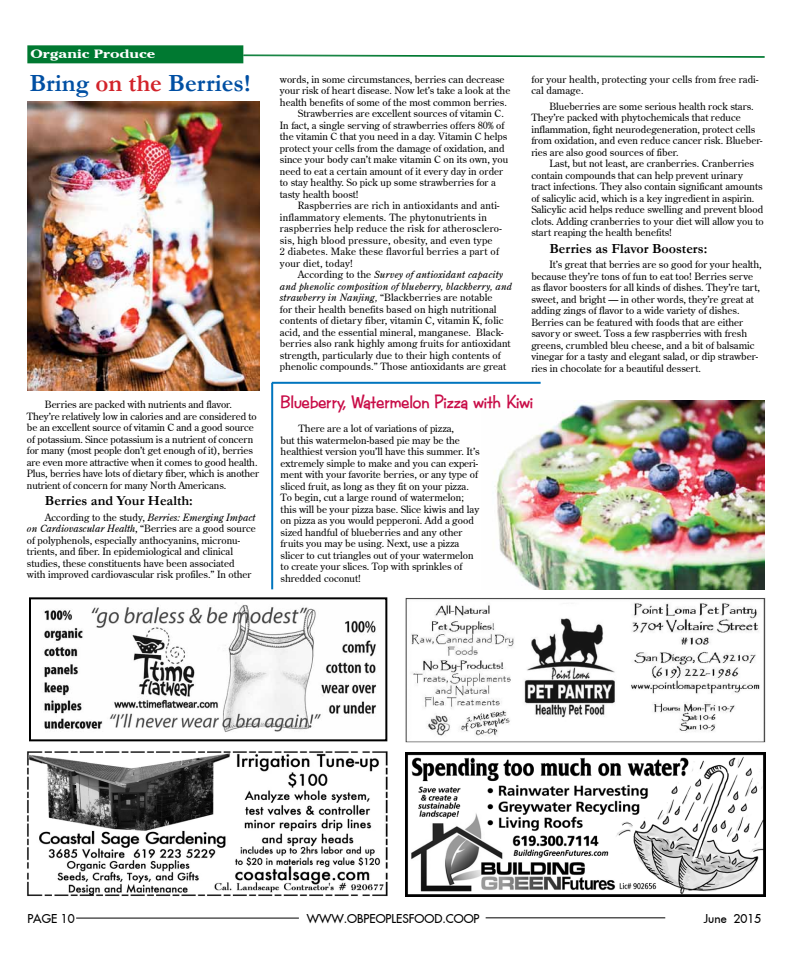
<style>
.page{position:relative;width:792px;height:972px;background:#fff}
.page>*{position:absolute;margin:0;border:0;box-sizing:border-box;transform-origin:0 0}
.t1{font:700 25px "Garamond";color:#004fa3}
.t2{font:700 18px "CAC Futura Casual";color:#c80c47}
.t3{font:700 14px "Garamond";color:#000}
.t4{font:12px "Fujiyama 2 Plain";color:#000}
.t5{font:700 12px "Cheltenham IT Cby BT";color:#fff;scale:1.3 1}
.t6{font:10px/11.5px "Centurion Old";color:#000}
.t7{font:10px "Centurion Old";letter-spacing:.02em;color:#000}
.t8{font:italic 10px "Centurion Old";letter-spacing:.01em;color:#000}
.s1{color:#d2232a}
.s2{font-style:italic}
.s3{font-style:normal}
</style>
<div class="page">
<img style="left:496px;top:401px;width:268px;height:188px">
<hr style="left:76px;top:918px;width:223px;height:1px;background:#000">
<hr style="left:486px;top:917px;width:179px;height:1px;background:#000">
<div style="left:27px;top:45px;width:216px;height:18px;background:#007931;border:2px solid #007931"></div>
<svg style="left:243px;top:54px;width:522px;height:3px"></svg>
<img style="left:27px;top:752px;width:361px;height:144px">
<img style="left:405px;top:752px;width:360px;height:144px">
<img style="left:44px;top:604px;width:332px;height:128px">
<div style="left:29px;top:597px;width:358px;height:144px;border:2px solid #000"></div>
<img style="left:405px;top:598px;width:360px;height:145px">
<hr style="left:272px;top:382px;width:269px;height:2px;background:#0075be">
<hr style="left:271px;top:383px;width:2px;height:206px;background:#0075be">
<img style="left:27px;top:101px;width:232px;height:290px">
<p class="t5" style="left:30px;top:47px;width:98px">Organic Produce</p>
<h1 class="t1" style="left:29px;top:66px;width:223px">Bring <span class="s1">on the</span> Berries!</h1>
<p class="t6" style="left:27px;top:398px;width:234px;text-indent:18px">Berries are packed with nutrients and flavor.<br>They’re relatively low in calories and are considered to be an excellent source of vitamin C and a good source of potassium. Since potassium is a nutrient of concern for many (most people don’t get enough of it), berries are even more attractive when it comes to good health.<br>Plus, berries have lots of dietary fiber, which is another nutrient of concern for many North Americans.</p>
<h3 class="t3" style="left:45px;top:491px;width:149px">Berries and Your Health:</h3>
<p class="t6" style="left:27px;top:511px;width:230px;text-indent:18px">According to the study, <span class="s2">Berries: Emerging Impact on Cardiovascular Health</span>, “Berries are a good source of polyphenols, especially anthocyanins, micronu&shy;trients, and fiber. In epidemiological and clinical studies, these constituents have been associated<br>with improved cardiovascular risk profiles.” In other</p>
<p class="t6" style="left:280px;top:73px;width:226px">words, in some circumstances, berries can decrease</p>
<p class="t6" style="left:280px;top:84px;width:232px">your risk of heart disease. Now let’s take a look at the</p>
<p class="t6" style="left:280px;top:96px;width:229px">health benefits of some of the most common berries.</p>
<p class="t6" style="left:298px;top:107px;width:208px">Strawberries are excellent sources of vitamin C.</p>
<p class="t6" style="left:280px;top:119px;width:226px">In fact, a single serving of strawberries offers 80% of</p>
<p class="t6" style="left:280px;top:130px;width:229px">the vitamin C that you need in a day. Vitamin C helps</p>
<p class="t6" style="left:280px;top:142px;width:226px">protect your cells from the damage of oxidation, and</p>
<p class="t6" style="left:280px;top:153px;width:230px">since your body can’t make vitamin C on its own, you</p>
<p class="t6" style="left:280px;top:165px;width:225px">need to eat a certain amount of it every day in order</p>
<p class="t6" style="left:280px;top:176px;width:217px">to stay healthy. So pick up some strawberries for a</p>
<p class="t6" style="left:280px;top:188px;width:80px">tasty health boost!</p>
<p class="t7" style="left:298px;top:199px;width:203px">Raspberries are rich in antioxidants and anti-</p>
<p class="t7" style="left:280px;top:211px;width:209px">inflammatory elements. The phytonutrients in</p>
<p class="t7" style="left:280px;top:222px;width:223px">raspberries help reduce the risk for atherosclero-</p>
<p class="t7" style="left:280px;top:234px;width:214px">sis, high blood pressure, obesity, and even type</p>
<p class="t7" style="left:280px;top:245px;width:221px">2 diabetes. Make these flavorful berries a part of</p>
<p class="t7" style="left:280px;top:257px;width:74px">your diet, today!</p>
<p class="t8" style="left:298px;top:268px;width:206px"><span class="s3">According to the</span> Survey of antioxidant capacity</p>
<p class="t8" style="left:280px;top:280px;width:233px">and phenolic composition of blueberry, blackberry, and</p>
<p class="t6" style="left:280px;top:291px;width:214px"><span class="s2">strawberry in Nanjing,</span> “Blackberries are notable</p>
<p class="t6" style="left:280px;top:303px;width:218px">for their health benefits based on high nutritional</p>
<p class="t6" style="left:280px;top:314px;width:225px">contents of dietary fiber, vitamin C, vitamin K, folic</p>
<p class="t6" style="left:280px;top:326px;width:225px">acid, and the essential mineral, manganese. Black-</p>
<p class="t6" style="left:280px;top:337px;width:232px">berries also rank highly among fruits for antioxidant</p>
<p class="t6" style="left:280px;top:349px;width:222px">strength, particularly due to their high contents of</p>
<p class="t6" style="left:280px;top:360px;width:228px">phenolic compounds.” Those antioxidants are great</p>
<p class="t6" style="left:531px;top:73px;width:229px">for your health, protecting your cells from free radi&shy;cal damage.</p>
<p class="t6" style="left:531px;top:100px;width:233px;text-indent:18px">Blueberries are some serious health rock stars.<br>They’re packed with phytochemicals that reduce inflammation, fight neurodegeneration, protect cells from oxidation, and even reduce cancer risk. Blueber&shy;ries are also good sources of fiber.</p>
<p class="t6" style="left:531px;top:157px;width:234px;text-indent:18px">Last, but not least, are cranberries. Cranberries contain compounds that can help prevent urinary tract infections. They also contain significant amounts of salicylic acid, which is a key ingredient in aspirin.<br>Salicylic acid helps reduce swelling and prevent blood clots. Adding cranberries to your diet will allow you to start reaping the health benefits!</p>
<h3 class="t3" style="left:549px;top:239px;width:160px">Berries as Flavor Boosters:</h3>
<p class="t6" style="left:531px;top:258px;width:232px;text-indent:18px">It’s great that berries are so good for your health, because they’re tons of fun to eat too! Berries serve as flavor boosters for all kinds of dishes. They’re tart, sweet, and bright — in other words, they’re great at adding zings of flavor to a wide variety of dishes.<br>Berries can be featured with foods that are either savory or sweet. Toss a few raspberries with fresh greens, crumbled bleu cheese, and a bit of balsamic vinegar for a tasty and elegant salad, or dip strawber&shy;ries in chocolate for a beautiful dessert.</p>
<h2 class="t2" style="left:281px;top:390px;width:254px">Blueberry, Watermelon Pizza with Kiwi</h2>
<p class="t6" style="left:281px;top:422px;width:201px;text-indent:18px">There are a lot of variations of pizza,<br>but this watermelon-based pie may be the healthiest version you’ll have this summer. It’s extremely simple to make and you can experi&shy;ment with your favorite berries, or any type of sliced fruit, as long as they fit on your pizza.<br>To begin, cut a large round of watermelon; this will be your pizza base. Slice kiwis and lay on pizza as you would pepperoni. Add a good sized handful of blueberries and any other fruits you may be using. Next, use a pizza slicer to cut triangles out of your watermelon to create your slices. Top with sprinkles of shredded coconut!</p>
<p class="t4" style="left:27px;top:911px;width:49px">PAGE 10</p>
<p class="t4" style="left:307px;top:911px;width:174px">WWW.OBPEOPLESFOOD.COOP</p>
<p class="t4" style="left:704px;top:910px;width:59px">June 2015</p>
</div>
